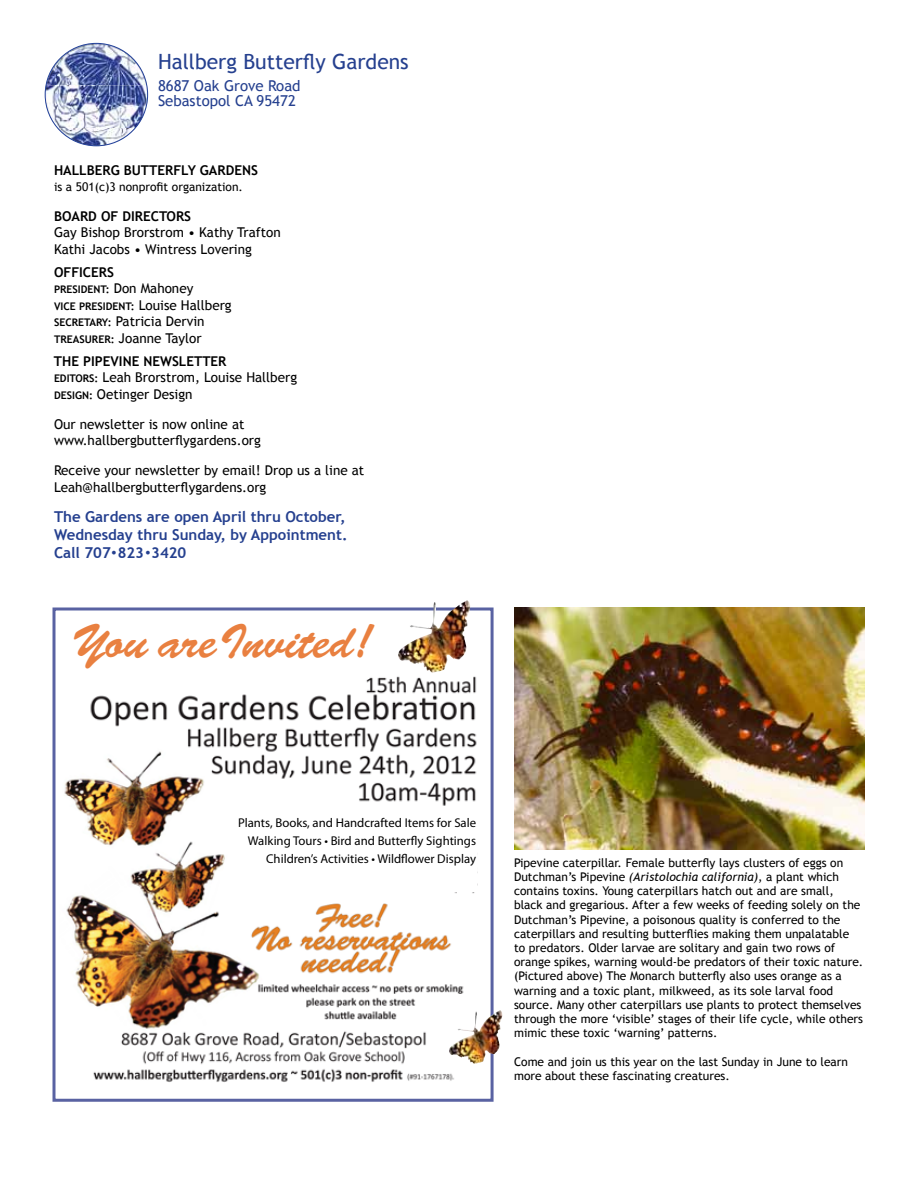
<style>
.page{position:relative;width:918px;height:1188px;background:#fff}
.page>*{position:absolute;margin:0;border:0;box-sizing:border-box;transform-origin:0 0}
.t1{font:48px "Brush Script Std";color:#e98040}
.t2{font:21px "Trebuchet MS";color:#25408f}
.t3{font:700 15px/18px "Trebuchet MS";color:#25408f}
.t4{font:15px/15px "Trebuchet MS";color:#25408f}
.t5{font:13.5px/16.5px "Trebuchet MS";color:#000}
.t6{font:700 13.5px "Trebuchet MS";color:#000}
.t7{font:12.75px/18px "Myriad Pro";color:#000;text-align:right}
.t8{font:12px/14.2px "Trebuchet MS";color:#000}
.t9{font:700 10.5px/16.5px "Trebuchet MS";color:#000}
.s1{font-weight:400;font-size:13.5px}
.s2{font-weight:700;font-size:10.5px}
.s3{font-weight:700}
.s4{font-size:12px}
.s5{font-style:italic}
</style>
<div class="page">
<div style="left:52px;top:608px;width:442px;height:494px;border:3px solid #5962a2"></div>
<img style="left:45px;top:43px;width:103px;height:85px">
<img style="left:58px;top:128px;width:77px;height:18px">
<img style="left:64px;top:676px;width:414px;height:406px">
<img style="left:397px;top:600px;width:76px;height:73px">
<div style="left:228px;top:818px;width:248px;height:74px;background:#fff"></div>
<img style="left:514px;top:608px;width:351px;height:242px">
<img style="left:448px;top:1010px;width:55px;height:54px">
<h2 class="t2" style="left:158px;top:50px;width:252px">Hallberg Butterfly Gardens</h2>
<p class="t4" style="left:158px;top:79px;width:144px">8687 Oak Grove Road<br>Sebastopol CA 95472</p>
<p class="t6" style="left:54px;top:162px;width:205px">HALLBERG BUTTERFLY GARDENS</p>
<p class="t8" style="left:54px;top:180px;width:190px">is a 501(c)3 nonprofit organization.</p>
<p class="t6" style="left:54px;top:208px;width:139px">BOARD OF DIRECTORS</p>
<p class="t5" style="left:54px;top:225px;width:228px">Gay Bishop Brorstrom • Kathy Trafton<br>Kathi Jacobs • Wintress Lovering</p>
<p class="t6" style="left:54px;top:264px;width:62px">OFFICERS</p>
<p class="t9" style="left:54px;top:281px;width:179px">PRESIDENT: <span class="s1">Don Mahoney<br></span>VICE PRESIDENT: <span class="s1">Louise Hallberg</span></p>
<p class="t5" style="left:54px;top:314px;width:152px"><span class="s2">SECRETARY:</span> Patricia Dervin<br><span class="s2">TREASURER:</span> Joanne Taylor</p>
<p class="t5" style="left:54px;top:353px;width:245px"><span class="s3">The Pipevine Newsletter<br></span><span class="s2">EDITORS:</span> Leah Brorstrom, Louise Hallberg<br><span class="s2">DESIGN:</span> Oetinger Design</p>
<p class="t5" style="left:54px;top:416px;width:209px">Our newsletter is now online at www.hallbergbutterflygardens.org</p>
<p class="t5" style="left:54px;top:463px;width:312px">Receive your newsletter by email! Drop us a line at<br>Leah@hallbergbutterflygardens.org</p>
<p class="t3" style="left:54px;top:508px;width:295px">The Gardens are open April thru October,<br>Wednesday thru Sunday, by Appointment.<br>Call 707<span class="s4">•</span>823<span class="s4">•</span>3420</p>
<h1 class="t1" style="left:72px;top:615px;width:303px">You areInvited!</h1>
<p class="t7" style="left:238px;top:814px;width:240px">Plants, Books, and Handcrafted Items for Sale<br>Walking Tours • Bird and Butterfly Sightings<br>Children’s Activities • Wildflower Display</p>
<p class="t8" style="left:514px;top:855px;width:351px">Pipevine caterpillar. Female butterfly lays clusters of eggs on Dutchman’s Pipevine <span class="s5">(Aristolochia california)</span>, a plant which contains toxins. Young caterpillars hatch out and are small, black and gregarious. After a few weeks of feeding solely on the Dutchman’s Pipevine, a poisonous quality is conferred to the caterpillars and resulting butterflies making them unpalatable to predators. Older larvae are solitary and gain two rows of orange spikes, warning would-be predators of their toxic nature. (Pictured above) The Monarch butterfly also uses orange as a warning and a toxic plant, milkweed, as its sole larval food source. Many other caterpillars use plants to protect themselves through the more ‘visible’ stages of their life cycle, while others mimic these toxic ‘warning’ patterns.</p>
<p class="t8" style="left:514px;top:1055px;width:336px">Come and join us this year on the last Sunday in June to learn more about these fascinating creatures.</p>
</div>
